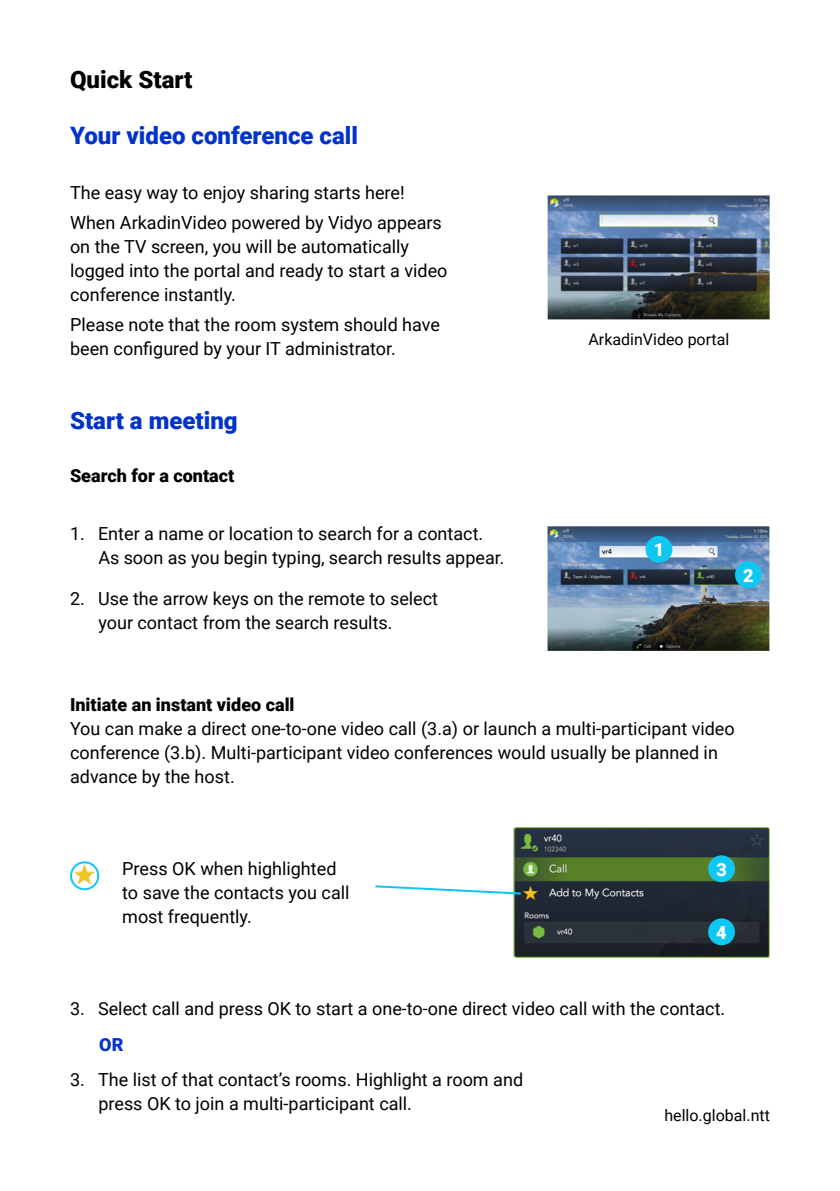
<style>
.page{position:relative;width:840px;height:1191px;background:#fff}
.page>*{position:absolute;margin:0;border:0;box-sizing:border-box;transform-origin:0 0}
.Headers{font:900 24px "Roboto";color:#03c}
.Headers-2{font:900 24px "Roboto";color:#000}
.T1{font:18px/24px "Roboto";color:#000}
.Dusted_-_Current_tex{font:18px/24px "Roboto";color:#000}
.Subheading_Black_9pt{font:900 18px "Roboto";color:#000}
.Bullets{font:900 18px "Roboto";color:#fff}
.Subheading_Black_9pt-2{font:900 18px "Roboto";color:#03c}
.Bullets-2{font:16px "Roboto";color:#000}
</style>
<div class="page">
<hr style="left:0;top:0;width:1px;height:340px;background:#000">
<img style="left:547px;top:195px;width:222px;height:125px">
<img style="left:547px;top:526px;width:222px;height:124px">
<div style="left:645px;top:536px;width:27px;height:27px;background:#0fc8f2;border-radius:50%"></div>
<div style="left:734px;top:561px;width:27px;height:27px;background:#0fc8f2;border-radius:50%"></div>
<img style="left:513px;top:827px;width:256px;height:130px">
<div style="left:707px;top:855px;width:27px;height:27px;background:#0fc8f2;border-radius:50%"></div>
<div style="left:707px;top:918px;width:27px;height:27px;background:#0fc8f2;border-radius:50%"></div>
<div style="left:70px;top:861px;width:29px;height:29px;border:2px solid #0fc8f2;border-radius:50%"></div>
<img style="left:74px;top:865px;width:20px;height:19px">
<svg style="left:375px;top:884px;width:147px;height:11px"></svg>
<p class="Headers-2" style="left:70px;top:63px;width:124px">Quick Start</p>
<p class="Headers" style="left:70px;top:119px;width:289px">Your video conference call</p>
<p class="Dusted_-_Current_tex" style="left:70px;top:180px;width:336px">The easy way to enjoy sharing starts here!</p>
<p class="Dusted_-_Current_tex" style="left:70px;top:210px;width:379px">When ArkadinVideo powered by Vidyo appears on the TV screen, you will be automatically logged into the portal and ready to start a video conference instantly.</p>
<p class="Dusted_-_Current_tex" style="left:70px;top:311px;width:371px">Please note that the room system should have been configured by your IT administrator.</p>
<p class="Headers" style="left:70px;top:404px;width:169px">Start a meeting</p>
<p class="Subheading_Black_9pt" style="left:70px;top:462px;width:166px">Search for a contact</p>
<p class="T1" style="left:98px;top:520px;width:407px;text-indent:-28px">1. Enter a name or location to search for a contact.<br>As soon as you begin typing, search results appear.</p>
<p class="T1" style="left:98px;top:585px;width:341px;text-indent:-28px">2. Use the arrow keys on the remote to select your contact from the search results.</p>
<p class="Bullets-2" style="left:588px;top:328px;width:142px">ArkadinVideo portal</p>
<p class="Bullets" style="left:653px;top:537px;width:12px">1</p>
<p class="Bullets" style="left:742px;top:562px;width:12px">2</p>
<p class="Subheading_Black_9pt" style="left:70px;top:691px;width:226px">Initiate an instant video call</p>
<p class="T1" style="left:70px;top:715px;width:666px">You can make a direct one-to-one video call (3.a) or launch a multi-participant video conference (3.b). Multi-participant video conferences would usually be planned in advance by the host.</p>
<p class="T1" style="left:122px;top:855px;width:229px">Press OK when highlighted to save the contacts you call most frequently.</p>
<p class="Bullets" style="left:716px;top:856px;width:12px">3</p>
<p class="Bullets" style="left:715px;top:919px;width:12px">4</p>
<p class="T1" style="left:70px;top:996px;width:656px">3. Select call and press OK to start a one-to-one direct video call with the contact.</p>
<p class="Subheading_Black_9pt-2" style="left:99px;top:1031px;width:26px">OR</p>
<p class="T1" style="left:98px;top:1067px;width:426px;text-indent:-28px">3. The list of that contact’s rooms. Highlight a room and press OK to join a multi-participant call.</p>
<p class="Bullets-2" style="left:664px;top:1104px;width:107px">hello.global.ntt</p>
</div>
